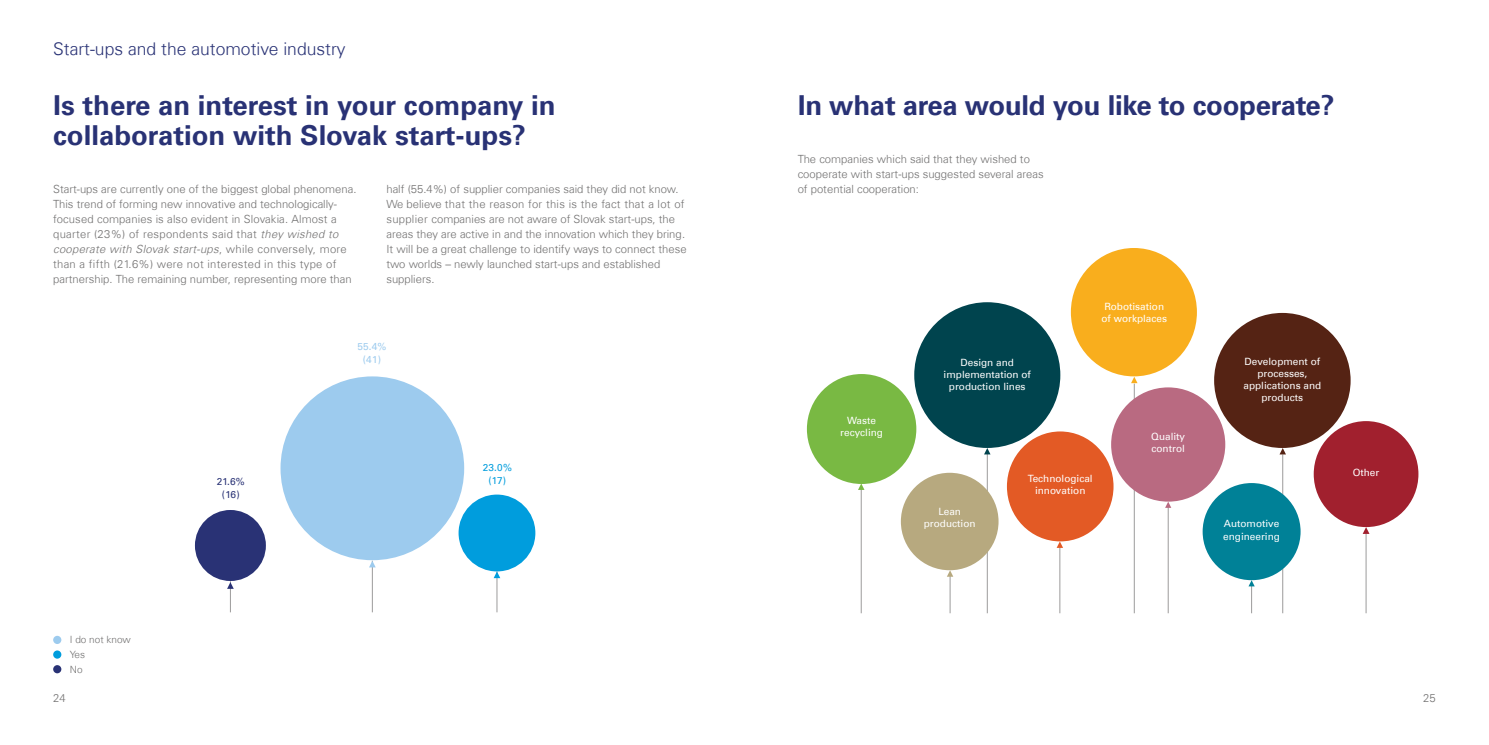
<style>
.page{position:relative;width:1489px;height:745px;background:#fff}
.page>*{position:absolute;margin:0;border:0;box-sizing:border-box;transform-origin:0 0}
.t1{font:700 27.5px/30px "Universfor KPMG";color:#293275}
.t2{font:300 17.5px "Universfor KPMG";color:#293275}
.t3{font:300 11.25px/15px "Universfor KPMG";color:#706f6f}
.t4{font:10px/12px "Universfor KPMG";color:#fff;text-align:center}
.t5{font:300 10px/15px "Universfor KPMG";color:#706f6f}
.t6{font:10px/12.5px "Universfor KPMG";color:#9dcbee;text-align:center}
.t7{font:10px "Universfor KPMG";color:#009ddd}
.t8{font:10px "Universfor KPMG";color:#293275}
.s1{font-style:italic}
</style>
<div class="page">
<hr style="left:987px;top:453px;width:1px;height:160px;background:#9c9b9b">
<hr style="left:372px;top:560px;width:1px;height:52px;background:#9c9b9b">
<hr style="left:496px;top:571px;width:1px;height:41px;background:#9c9b9b">
<hr style="left:230px;top:581px;width:1px;height:31px;background:#9c9b9b">
<svg style="left:369px;top:560px;width:7px;height:7px"></svg>
<svg style="left:493px;top:571px;width:7px;height:6px"></svg>
<svg style="left:227px;top:581px;width:7px;height:7px"></svg>
<div style="left:280px;top:376px;width:184px;height:184px;background:#9dcbee;border-radius:50%"></div>
<div style="left:458px;top:494px;width:77px;height:77px;background:#009ddd;border-radius:50%"></div>
<div style="left:195px;top:509px;width:71px;height:71px;background:#293275;border-radius:50%"></div>
<div style="left:53px;top:635px;width:8px;height:8px;background:#9dcbee;border-radius:50%"></div>
<div style="left:53px;top:650px;width:8px;height:8px;background:#009ddd;border-radius:50%"></div>
<svg style="left:53px;top:664px;width:8px;height:9px"></svg>
<div style="left:1213px;top:313px;width:137px;height:134px;background:#552314;border-radius:50%"></div>
<div style="left:914px;top:302px;width:146px;height:145px;background:#00444e;border-radius:50%"></div>
<hr style="left:861px;top:486px;width:1px;height:127px;background:#9c9b9b">
<hr style="left:1059px;top:545px;width:1px;height:68px;background:#9c9b9b">
<hr style="left:1133px;top:383px;width:1px;height:230px;background:#9c9b9b">
<div style="left:1070px;top:248px;width:126px;height:128px;background:#f9ae1d;border-radius:50%"></div>
<div style="left:1006px;top:431px;width:107px;height:110px;background:#e35a25;border-radius:50%"></div>
<svg style="left:1130px;top:376px;width:7px;height:7px"></svg>
<svg style="left:1056px;top:541px;width:7px;height:6px"></svg>
<svg style="left:984px;top:447px;width:6px;height:7px"></svg>
<svg style="left:858px;top:483px;width:6px;height:6px"></svg>
<hr style="left:1365px;top:533px;width:1px;height:80px;background:#9c9b9b">
<hr style="left:1282px;top:454px;width:1px;height:159px;background:#9c9b9b">
<hr style="left:1251px;top:583px;width:1px;height:30px;background:#9c9b9b">
<hr style="left:1167px;top:504px;width:1px;height:109px;background:#9c9b9b">
<div style="left:806px;top:374px;width:110px;height:109px;background:#79b943;border-radius:50%"></div>
<div style="left:1202px;top:482px;width:98px;height:97px;background:#008197;border-radius:50%"></div>
<div style="left:1313px;top:421px;width:105px;height:105px;background:#a1202e;border-radius:50%"></div>
<svg style="left:1248px;top:579px;width:6px;height:7px"></svg>
<svg style="left:1164px;top:501px;width:7px;height:6px"></svg>
<svg style="left:1279px;top:447px;width:6px;height:7px"></svg>
<svg style="left:1362px;top:526px;width:7px;height:7px"></svg>
<hr style="left:949px;top:574px;width:1px;height:39px;background:#9c9b9b">
<div style="left:900px;top:472px;width:98px;height:98px;background:#b7a97f;border-radius:50%"></div>
<svg style="left:946px;top:570px;width:7px;height:6px"></svg>
<div style="left:1111px;top:387px;width:114px;height:114px;background:#b96a81;border-radius:50%"></div>
<h2 class="t2" style="left:53px;top:38px;width:294px">Start-ups and the automotive industry</h2>
<h1 class="t1" style="left:53px;top:91px;width:504px">Is there an interest in your company in collaboration with Slovak start-ups?</h1>
<p class="t3" style="left:53px;top:181px;width:305px">Start-ups are currently one of the biggest global phenomena.<br>This trend of forming new innovative and technologically&shy;focused companies is also evident in Slovakia. Almost a quarter (23%) of respondents said that <span class="s1">they wished to cooperate with Slovak start-ups</span>, while conversely, more than a fifth (21.6%) were not interested in this type of partnership. The remaining number, representing more than</p>
<p class="t3" style="left:386px;top:181px;width:302px">half (55.4%) of supplier companies said they did not know.<br>We believe that the reason for this is the fact that a lot of supplier companies are not aware of Slovak start-ups, the areas they are active in and the innovation which they bring.<br>It will be a great challenge to identify ways to connect these two worlds – newly launched start-ups and established suppliers.</p>
<p class="t6" style="left:357px;top:340px;width:31px">55.4% (41)</p>
<p class="t7" style="left:483px;top:461px;width:31px">23.0%</p>
<p class="t5" style="left:70px;top:631px;width:62px">I do not know<br>Yes<br>No</p>
<p class="t8" style="left:217px;top:475px;width:30px">21.6%</p>
<p class="t7" style="left:488px;top:474px;width:19px">(17)</p>
<p class="t8" style="left:222px;top:487px;width:19px">(16)</p>
<h1 class="t1" style="left:797px;top:91px;width:538px">In what area would you like to cooperate?</h1>
<p class="t3" style="left:797px;top:151px;width:247px">The companies which said that they wished to cooperate with start-ups suggested several areas of potential cooperation:</p>
<p class="t4" style="left:840px;top:414px;width:44px">Waste recycling</p>
<p class="t4" style="left:1101px;top:300px;width:67px;text-align:left">Robotisation of workplaces</p>
<p class="t4" style="left:943px;top:356px;width:89px">Design and implementation of production lines</p>
<p class="t4" style="left:1243px;top:355px;width:79px">Development of processes, applications and products</p>
<p class="t4" style="left:923px;top:505px;width:53px">Lean production</p>
<p class="t4" style="left:1027px;top:472px;width:66px">Technological innovation</p>
<p class="t4" style="left:1151px;top:430px;width:35px;text-align:left">Quality control</p>
<p class="t4" style="left:1223px;top:517px;width:58px;text-align:left">Automotive engineering</p>
<p class="t4" style="left:1352px;top:466px;width:28px">Other</p>
<p class="t3" style="left:53px;top:690px;width:14px">24</p>
<p class="t3" style="left:1423px;top:690px;width:14px">25</p>
</div>
